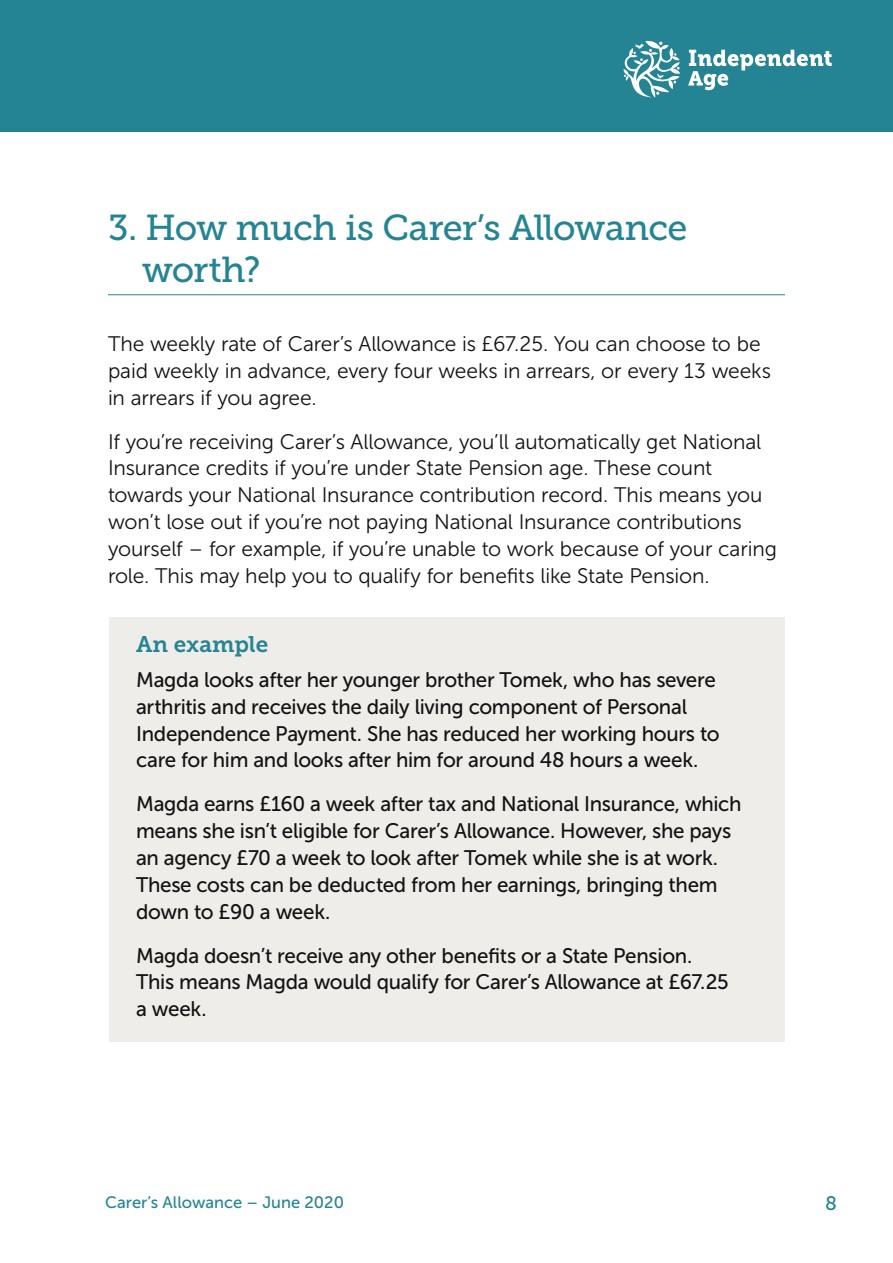
<style>
.page{position:relative;width:893px;height:1263px;background:#fff}
.page>*{position:absolute;margin:0;border:0;box-sizing:border-box;transform-origin:0 0}
.Heading_2{font:36px/42px "Museo Slab 500";letter-spacing:-.025em;color:#248493}
.Pull_out_heading{font:22.5px "Museo Slab 700";color:#248493}
.Pull_out_box_text{font:21px/26.8px "Museo Sans 500";letter-spacing:-.015em;color:#131313}
.Body_14pt{font:21px/26.8px "Museo Sans 300";letter-spacing:-.01em;color:#131313}
.t1{font:19.5px "Museo Sans 500";color:#248493}
.t2{font:16.5px "Museo Sans 500";color:#248493}
</style>
<div class="page">
<div style="left:0;top:0;width:893px;height:132px;background:#248493"></div>
<svg style="left:623px;top:41px;width:57px;height:57px"></svg>
<svg style="left:688px;top:50px;width:144px;height:40px"></svg>
<div style="left:109px;top:617px;width:675px;height:425px;background:#efede9"></div>
<hr style="left:108px;top:294px;width:677px;height:1px;background:#248493">
<h2 class="Heading_2" style="left:142px;top:206px;width:547px;text-indent:-34px">3. How much is Carer’s Allowance worth?</h2>
<p class="Body_14pt" style="left:108px;top:330px;width:665px">The weekly rate of Carer’s Allowance is £67.25. You can choose to be paid weekly in advance, every four weeks in arrears, or every 13 weeks in arrears if you agree.</p>
<p class="Body_14pt" style="left:108px;top:428px;width:670px">If you’re receiving Carer’s Allowance, you’ll automatically get National Insurance credits if you’re under State Pension age. These count towards your National Insurance contribution record. This means you won’t lose out if you’re not paying National Insurance contributions yourself – for example, if you’re unable to work because of your caring role. This may help you to qualify for benefits like State Pension.</p>
<h3 class="Pull_out_heading" style="left:136px;top:631px;width:134px">An example</h3>
<p class="Pull_out_box_text" style="left:136px;top:666px;width:585px">Magda looks after her younger brother Tomek, who has severe arthritis and receives the daily living component of Personal Independence Payment. She has reduced her working hours to care for him and looks after him for around 48 hours a week.</p>
<p class="Pull_out_box_text" style="left:136px;top:791px;width:607px">Magda earns £160 a week after tax and National Insurance, which means she isn’t eligible for Carer’s Allowance. However, she pays an agency £70 a week to look after Tomek while she is at work.<br>These costs can be deducted from her earnings, bringing them down to £90 a week.</p>
<p class="Pull_out_box_text" style="left:136px;top:942px;width:594px">Magda doesn’t receive any other benefits or a State Pension.<br>This means Magda would qualify for Carer’s Allowance at £67.25 a week.</p>
<p class="t2" style="left:105px;top:1194px;width:240px">Carer’s Allowance – June 2020</p>
<p class="t1" style="left:825px;top:1192px;width:13px">8</p>
</div>
